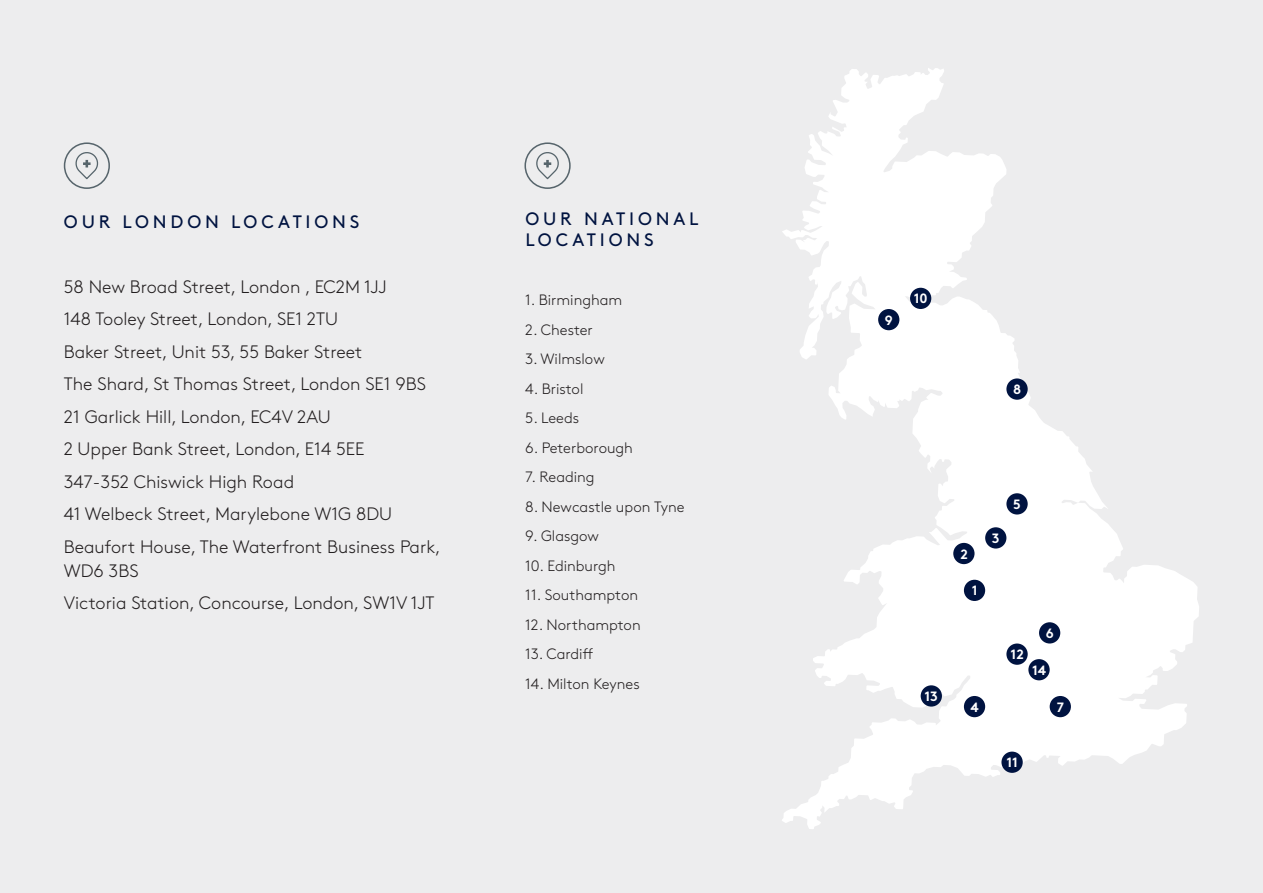
<style>
.page{position:relative;width:1263px;height:893px;background:#ededee}
.page>*{position:absolute;margin:0;border:0;box-sizing:border-box;transform-origin:0 0}
.t1{font:300 18px/24px "Brown Std";color:#231f20}
.Heading_3_underscore{font:18px/21px "Brown Std";letter-spacing:.21em;color:#001340}
.t2{font:300 15px "Brown Std";color:#231f20}
.t3{font:700 13.5px "Brown Std";color:#fff}
</style>
<div class="page">
<svg style="left:64px;top:142px;width:46px;height:47px"></svg>
<svg style="left:782px;top:68px;width:417px;height:761px"></svg>
<div style="left:964px;top:580px;width:21px;height:21px;background:#001340;border-radius:50%"></div>
<div style="left:953px;top:543px;width:21px;height:21px;background:#001340;border-radius:50%"></div>
<div style="left:985px;top:527px;width:21px;height:22px;background:#001340;border-radius:50%"></div>
<div style="left:964px;top:696px;width:21px;height:21px;background:#001340;border-radius:50%"></div>
<div style="left:1006px;top:493px;width:22px;height:21px;background:#001340;border-radius:50%"></div>
<div style="left:1039px;top:622px;width:21px;height:21px;background:#001340;border-radius:50%"></div>
<div style="left:1050px;top:696px;width:21px;height:21px;background:#001340;border-radius:50%"></div>
<div style="left:1006px;top:378px;width:22px;height:22px;background:#001340;border-radius:50%"></div>
<div style="left:878px;top:309px;width:21px;height:21px;background:#001340;border-radius:50%"></div>
<div style="left:910px;top:288px;width:21px;height:21px;background:#001340;border-radius:50%"></div>
<div style="left:1001px;top:752px;width:22px;height:21px;background:#001340;border-radius:50%"></div>
<div style="left:1006px;top:643px;width:22px;height:22px;background:#001340;border-radius:50%"></div>
<div style="left:921px;top:685px;width:21px;height:22px;background:#001340;border-radius:50%"></div>
<div style="left:1028px;top:659px;width:22px;height:21px;background:#001340;border-radius:50%"></div>
<svg style="left:524px;top:142px;width:46px;height:47px"></svg>
<p class="Heading_3_underscore" style="left:64px;top:211px;width:297px">OUR LONDON LOCATIONS</p>
<p class="t1" style="left:64px;top:275px;width:324px">58 New Broad Street, London , EC2M 1JJ</p>
<p class="t1" style="left:64px;top:307px;width:276px">148 Tooley Street, London, SE1 2TU</p>
<p class="t1" style="left:64px;top:340px;width:300px">Baker Street, Unit 53, 55 Baker Street</p>
<p class="t1" style="left:64px;top:372px;width:364px">The Shard, St Thomas Street, London SE1 9BS</p>
<p class="t1" style="left:64px;top:405px;width:268px">21 Garlick Hill, London, EC4V 2AU</p>
<p class="t1" style="left:64px;top:437px;width:302px">2 Upper Bank Street, London, E14 5EE</p>
<p class="t1" style="left:64px;top:470px;width:232px">347-352 Chiswick High Road</p>
<p class="t1" style="left:64px;top:502px;width:330px">41 Welbeck Street, Marylebone W1G 8DU</p>
<p class="t1" style="left:64px;top:535px;width:378px">Beaufort House, The Waterfront Business Park,<br>WD6 3BS</p>
<p class="t1" style="left:64px;top:591px;width:372px">Victoria Station, Concourse, London, SW1V 1JT</p>
<p class="Heading_3_underscore" style="left:525px;top:208px;width:174px">OUR NATIONAL<br>LOCATIONS</p>
<p class="t2" style="left:525px;top:291px;width:98px">1. Birmingham</p>
<p class="t2" style="left:525px;top:321px;width:69px">2. Chester</p>
<p class="t2" style="left:525px;top:350px;width:81px">3. Wilmslow</p>
<p class="t2" style="left:525px;top:380px;width:60px">4. Bristol</p>
<p class="t2" style="left:525px;top:409px;width:55px">5. Leeds</p>
<p class="t2" style="left:525px;top:439px;width:109px">6. Peterborough</p>
<p class="t2" style="left:525px;top:468px;width:71px">7. Reading</p>
<p class="t2" style="left:525px;top:498px;width:161px">8. Newcastle upon Tyne</p>
<p class="t2" style="left:525px;top:527px;width:75px">9. Glasgow</p>
<p class="t2" style="left:525px;top:557px;width:92px">10. Edinburgh</p>
<p class="t2" style="left:525px;top:586px;width:114px">11. Southampton</p>
<p class="t2" style="left:525px;top:616px;width:117px">12. Northampton</p>
<p class="t2" style="left:525px;top:645px;width:69px">13. Cardiff</p>
<p class="t2" style="left:525px;top:675px;width:116px">14. Milton Keynes</p>
<p class="t3" style="left:885px;top:312px;width:9px">9</p>
<p class="t3" style="left:914px;top:290px;width:15px">10</p>
<p class="t3" style="left:1013px;top:381px;width:10px">8</p>
<p class="t3" style="left:924px;top:688px;width:15px">13</p>
<p class="t3" style="left:960px;top:546px;width:9px">2</p>
<p class="t3" style="left:972px;top:582px;width:7px">1</p>
<p class="t3" style="left:970px;top:699px;width:10px">4</p>
<p class="t3" style="left:992px;top:530px;width:9px">3</p>
<p class="t3" style="left:1013px;top:496px;width:9px">5</p>
<p class="t3" style="left:1011px;top:646px;width:15px">12</p>
<p class="t3" style="left:1046px;top:625px;width:9px">6</p>
<p class="t3" style="left:1032px;top:662px;width:16px">14</p>
<p class="t3" style="left:1057px;top:699px;width:9px">7</p>
<p class="t3" style="left:1006px;top:754px;width:13px">11</p>
</div>
